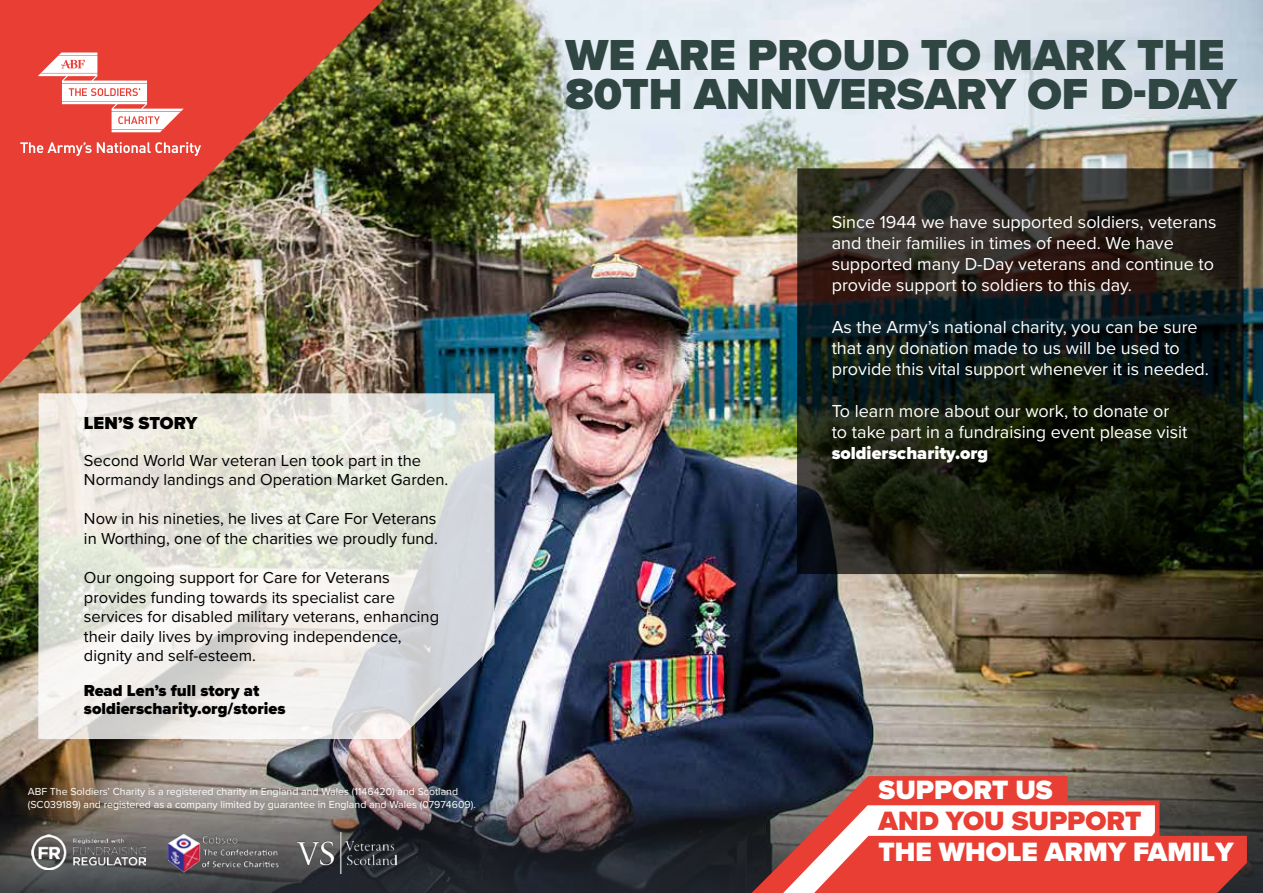
<style>
.page{position:relative;width:1263px;height:893px;background:#fff}
.page>*{position:absolute;margin:0;border:0;box-sizing:border-box;transform-origin:0 0}
.t1{font:900 45px/39px "Proxima Nova";color:#2f4642}
.t2{font:900 27.45px "Proxima Nova";color:#fff}
.t3{font:900 27.45px "Proxima Nova";color:#e83e33}
.t4{font:18px/21px "Proxima Nova";color:#fff}
.t5{font:900 18px "Proxima Nova";color:#fff}
.t6{font:900 18px "Proxima Nova";color:#000}
.t7{font:16.5px/19.5px "Proxima Nova";color:#000}
.t8{font:900 16.5px/17.7px "Proxima Nova";color:#000}
.t9{font:10.5px/12.6px "Proxima Nova";color:#fff}
</style>
<div class="page">
<img style="left:0;top:0;width:1263px;height:642px">
<svg style="left:38px;top:393px;width:457px;height:249px;background:#e6e6de"></svg>
<svg style="left:797px;top:168px;width:446px;height:406px;background:#191c15"></svg>
<img style="left:0;top:642px;width:1263px;height:251px">
<img style="left:0;top:0;width:383px;height:383px">
<svg style="left:20px;top:142px;width:181px;height:14px;background:#ee736b"></svg>
<svg style="left:38px;top:53px;width:146px;height:79px"></svg>
<svg style="left:751px;top:776px;width:496px;height:117px;background:#8f3e39"></svg>
<svg style="left:783px;top:805px;width:372px;height:88px"></svg>
<img style="left:168px;top:832px;width:112px;height:42px">
<img style="left:32px;top:834px;width:114px;height:36px">
<img style="left:298px;top:832px;width:99px;height:41px">
<p class="t6" style="left:84px;top:409px;width:115px">LEN’S STORY</p>
<p class="t7" style="left:84px;top:450px;width:366px">Second World War veteran Len took part in the<br>Normandy landings and Operation Market Garden.</p>
<p class="t7" style="left:84px;top:508px;width:355px">Now in his nineties, he lives at Care For Veterans in Worthing, one of the charities we proudly fund.</p>
<p class="t7" style="left:84px;top:567px;width:357px">Our ongoing support for Care for Veterans provides funding towards its specialist care services for disabled military veterans, enhancing their daily lives by improving independence, dignity and self-esteem.</p>
<p class="t8" style="left:84px;top:682px;width:203px">Read Len’s full story at soldierscharity.org/stories</p>
<p class="t9" style="left:28px;top:785px;width:449px">ABF The Soldiers’ Charity is a registered charity in England and Wales (1146420) and Scotland (SC039189) and registered as a company limited by guarantee in England and Wales (07974609).</p>
<h1 class="t1" style="left:566px;top:35px;width:673px">WE ARE PROUD TO MARK THE<br>80TH ANNIVERSARY OF D-DAY</h1>
<p class="t4" style="left:832px;top:211px;width:386px">Since 1944 we have supported soldiers, veterans and their families in times of need. We have supported many D-Day veterans and continue to provide support to soldiers to this day.</p>
<p class="t4" style="left:832px;top:316px;width:379px">As the Army’s national charity, you can be sure that any donation made to us will be used to provide this vital support whenever it is needed.</p>
<p class="t4" style="left:832px;top:400px;width:357px">To learn more about our work, to donate or to take part in a fundraising event please visit</p>
<p class="t5" style="left:832px;top:440px;width:158px">soldierscharity.org</p>
<h2 class="t2" style="left:878px;top:770px;width:175px">SUPPORT US</h2>
<h2 class="t3" style="left:878px;top:800px;width:264px">AND YOU SUPPORT</h2>
<h2 class="t2" style="left:878px;top:831px;width:357px">THE WHOLE ARMY FAMILY</h2>
</div>
